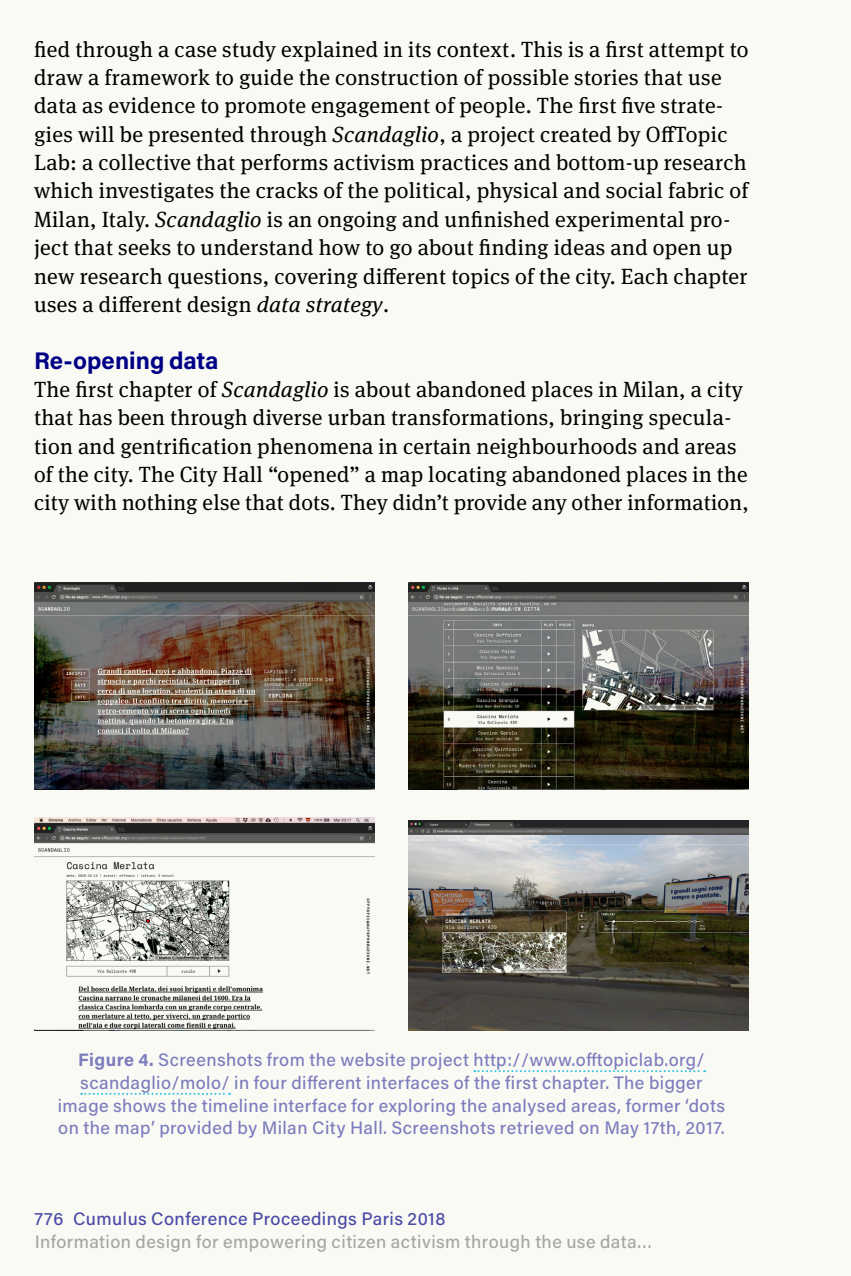
<style>
.page{position:relative;width:851px;height:1276px;background:#fff}
.page>*{position:absolute;margin:0;border:0;box-sizing:border-box;transform-origin:0 0}
.t1{font:700 24px "Acumin Pro";color:#00008c}
.Body_0{font:22px/28.4px "Meta Serif Pro";letter-spacing:.015em;color:#000}
.Caption_No_Rule{font:500 18px/22.6px "Acumin Pro";letter-spacing:.025em;color:#8080c6;text-align:center}
.t2{font:500 18px "Acumin Pro";letter-spacing:.025em;color:#aaa}
.t3{font:500 18px "Acumin Pro";letter-spacing:.025em;color:#4d4dae}
.s1{font-style:italic}
.s2{font-weight:700}
</style>
<div class="page">
<img style="left:34px;top:582px;width:715px;height:513px">
<p class="Body_0" style="left:34px;top:34px;width:716px">fied through a case study explained in its context. This is a first attempt to draw a framework to guide the construction of possible stories that use data as evidence to promote engagement of people. The first five strate&shy;gies will be presented through <span class="s1">Scandaglio</span>, a project created by OffTopic Lab: a collective that performs activism practices and bottom-up research which investigates the cracks of the political, physical and social fabric of Milan, Italy. <span class="s1">Scandaglio</span> is an ongoing and unfinished experimental pro&shy;ject that seeks to understand how to go about finding ideas and open up new research questions, covering different topics of the city. Each chapter uses a different design <span class="s1">data strategy</span>.</p>
<h4 class="t1" style="left:34px;top:343px;width:186px">Re-opening data</h4>
<p class="Body_0" style="left:34px;top:374px;width:716px">The first chapter of <span class="s1">Scandaglio</span> is about abandoned places in Milan, a city that has been through diverse urban transformations, bringing specula&shy;tion and gentrification phenomena in certain neighbourhoods and areas of the city. The City Hall “opened” a map locating abandoned places in the city with nothing else that dots. They didn’t provide any other information,</p>
<p class="Caption_No_Rule" style="left:58px;top:1047px;width:668px"><span class="s2">Figure 4.</span> Screenshots from the website project http://www.offtopiclab.org/ scandaglio/molo/ in four different interfaces of the first chapter. The bigger image shows the timeline interface for exploring the analysed areas, former ‘dots on the map’ provided by Milan City Hall. Screenshots retrieved on May 17th, 2017.</p>
<p class="t3" style="left:34px;top:1206px;width:412px">776 Cumulus Conference Proceedings Paris 2018</p>
<p class="t2" style="left:35px;top:1228px;width:619px">Information design for empowering citizen activism through the use data…</p>
</div>
